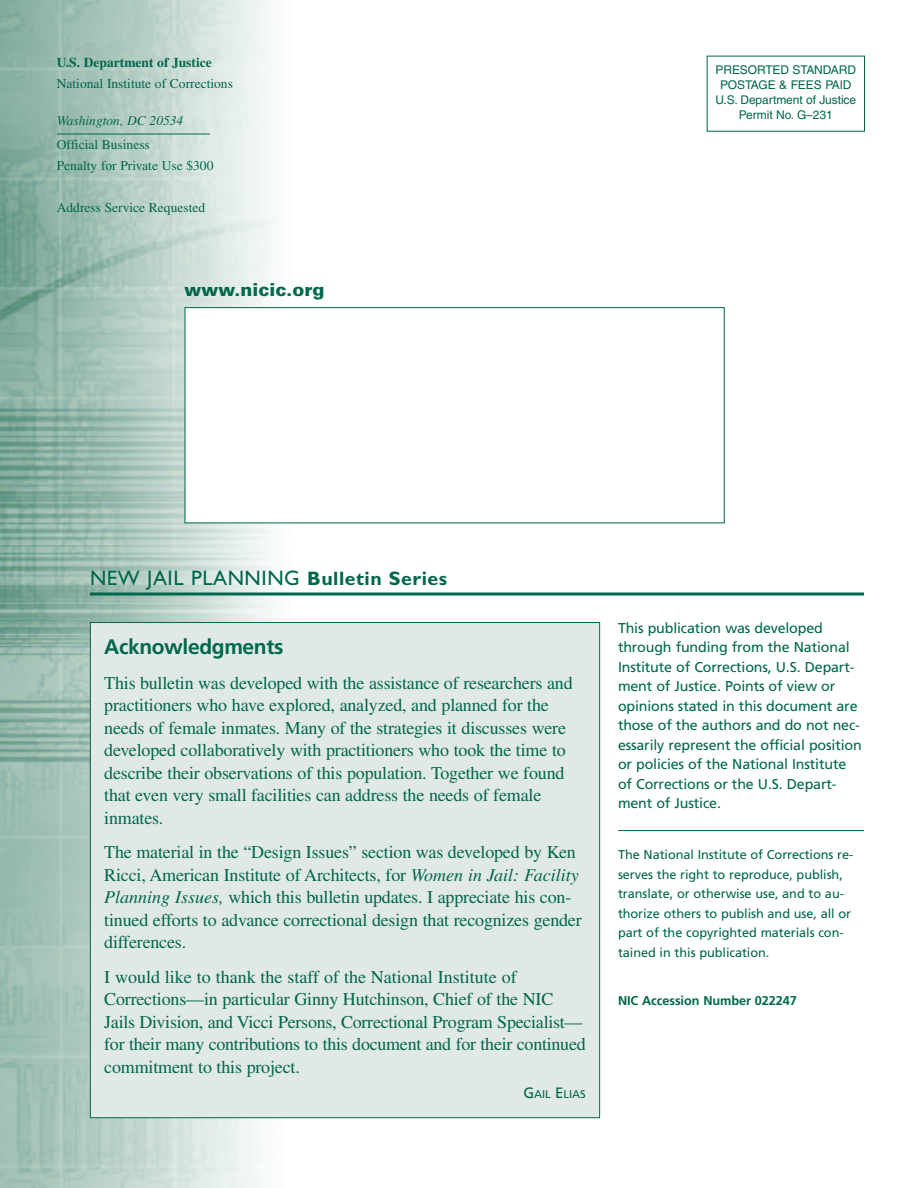
<style>
.page{position:relative;width:918px;height:1188px;background:#fff}
.page>*{position:absolute;margin:0;border:0;box-sizing:border-box;transform-origin:0 0}
.t1{font:21px "Gill Sans";letter-spacing:.025em;color:#01674d}
.t2{font:700 21px "Frutiger";letter-spacing:-.015em;color:#01674d}
.t3{font:18px/22.5px "Times";letter-spacing:-.01em;color:#01674d}
.t4{font:900 18px "Univers";color:#01674d}
.t5{font:14.25px/19.5px "Frutiger";letter-spacing:-.01em;color:#01674d}
.t6{font:13.5px/21px "Times";color:#01674d}
.t7{font:700 13.5px "Times";color:#01674d}
.t8{font:italic 13.5px "Times";color:#01674d}
.t9{font:12.75px/19.5px "Frutiger";letter-spacing:-.005em;color:#01674d}
.t10{font:700 12.75px "Frutiger";letter-spacing:-.005em;color:#01674d}
.t11{font:12px/15px "Helvetica";letter-spacing:-.01em;color:#01674d;text-align:center}
.t12{font:11.25px "Frutiger";letter-spacing:-.005em;color:#01674d}
.s1{font-weight:700;font-size:19.5px}
.s2{font-style:italic}
.s3{font-size:15px}
</style>
<div class="page">
<img style="left:0;top:0;width:310px;height:1188px">
<hr style="left:57px;top:134px;width:153px;height:1px;background:#01674d">
<svg style="left:90px;top:592px;width:774px;height:4px;background:#3c8975"></svg>
<hr style="left:618px;top:830px;width:246px;height:1px;background:#01674d">
<div style="left:185px;top:308px;width:539px;height:215px;background:#fff"></div>
<div style="left:185px;top:307px;width:540px;height:216px;border:1px solid #01674d"></div>
<div style="left:91px;top:623px;width:508px;height:494px;background:#e0e9e5"></div>
<p class="t7" style="left:57px;top:57px;width:156px">U.S. Department of Justice</p>
<p class="t6" style="left:57px;top:74px;width:178px">National Institute of Corrections</p>
<p class="t8" style="left:57px;top:116px;width:128px">Washington, DC 20534</p>
<p class="t6" style="left:57px;top:135px;width:158px">Official Business<br>Penalty for Private Use $300</p>
<p class="t6" style="left:57px;top:198px;width:150px">Address Service Requested</p>
<p class="t4" style="left:184px;top:283px;width:142px">www.nicic.org</p>
<p class="t11" style="left:715px;top:64px;width:142px">PRESORTED STANDARD<br>POSTAGE &amp; FEES PAID<br>U.S. Department of Justice<br>Permit No. G–231</p>
<p class="t1" style="left:90px;top:570px;width:359px">NEW JAIL PLANNING <span class="s1">Bulletin Series</span></p>
<p class="t2" style="left:104px;top:639px;width:181px">Acknowledgments</p>
<p class="t3" style="left:104px;top:673px;width:470px">This bulletin was developed with the assistance of researchers and practitioners who have explored, analyzed, and planned for the needs of female inmates. Many of the strategies it discusses were developed collaboratively with practitioners who took the time to describe their observations of this population. Together we found that even very small facilities can address the needs of female</p>
<p class="t3" style="left:104px;top:808px;width:61px">inmates.</p>
<p class="t3" style="left:104px;top:843px;width:476px">The material in the “Design Issues” section was developed by Ken<br>Ricci, American Institute of Architects, for <span class="s2">Women in Jail: Facility</span></p>
<p class="t3" style="left:104px;top:910px;width:479px">tinued efforts to advance correctional design that recognizes gender differences.</p>
<p class="t3" style="left:104px;top:967px;width:483px">I would like to thank the staff of the National Institute of Corrections—in particular Ginny Hutchinson, Chief of the NIC Jails Division, and Vicci Persons, Correctional Program Specialist— for their many contributions to this document and for their continued commitment to this project.</p>
<p class="t3" style="left:104px;top:888px;width:469px"><span class="s2">Planning Issues,</span> which this bulletin updates. I appreciate his con-</p>
<p class="t12" style="left:523px;top:1090px;width:64px"><span class="s3">G</span>AIL <span class="s3">E</span>LIAS</p>
<p class="t5" style="left:618px;top:619px;width:245px">This publication was developed through funding from the National Institute of Corrections, U.S. Depart&shy;ment of Justice. Points of view or opinions stated in this document are those of the authors and do not nec&shy;essarily represent the official position or policies of the National Institute of Corrections or the U.S. Depart&shy;ment of Justice.</p>
<p class="t9" style="left:618px;top:846px;width:237px">The National Institute of Corrections re&shy;serves the right to reproduce, publish, translate, or otherwise use, and to au&shy;thorize others to publish and use, all or part of the copyrighted materials con&shy;tained in this publication.</p>
<p class="t10" style="left:618px;top:995px;width:181px">NIC Accession Number 022247</p>
</div>
